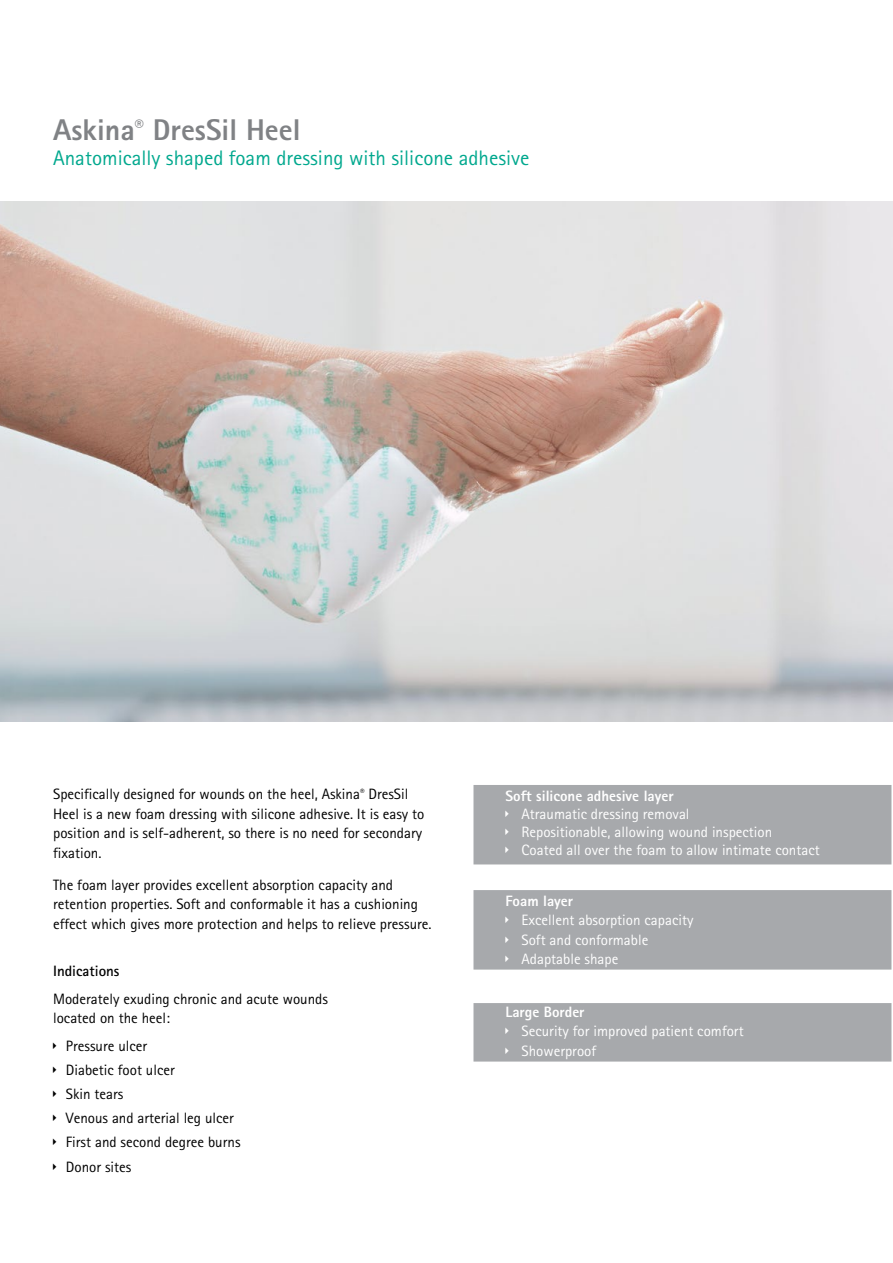
<style>
.page{position:relative;width:893px;height:1263px;background:#fff}
.page>*{position:absolute;margin:0;border:0;box-sizing:border-box;transform-origin:0 0}
.t1{font:800 30px "Rotis Sans Serif Pro";color:#808285}
.t2{font:21px "Rotis Sans Serif Pro";color:#00a88e}
.t3{font:15px/19.5px "Rotis Sans Serif Pro";color:#000}
.t4{font:15px/19.5px "Rotis Sans Serif Pro";color:#fff}
.t5{font:800 15px "Rotis Sans Serif Pro";color:#fff}
.t6{font:700 15px "Rotis Sans Serif Pro";color:#000}
</style>
<div class="page">
<img style="left:0;top:202px;width:893px;height:520px">
<div style="left:473px;top:785px;width:418px;height:79px;background:#a7a9ac"></div>
<div style="left:473px;top:890px;width:418px;height:79px;background:#a7a9ac"></div>
<div style="left:473px;top:1003px;width:418px;height:58px;background:#a7a9ac"></div>
<h1 class="t1" style="left:53px;top:111px;width:249px">Askina<sup>®</sup> DresSil Heel</h1>
<h2 class="t2" style="left:53px;top:145px;width:478px">Anatomically shaped foam dressing with silicone adhesive</h2>
<p class="t3" style="left:53px;top:784px;width:373px">Specifically designed for wounds on the heel, Askina<sup>®</sup> DresSil Heel is a new foam dressing with silicone adhesive. It is easy to position and is self-adherent, so there is no need for secondary fixation.</p>
<p class="t3" style="left:53px;top:875px;width:380px">The foam layer provides excellent absorption capacity and retention properties. Soft and conformable it has a cushioning effect which gives more protection and helps to relieve pressure.</p>
<p class="t6" style="left:53px;top:961px;width:68px">Indications</p>
<p class="t3" style="left:53px;top:989px;width:276px">Moderately exuding chronic and acute wounds located on the heel:</p>
<p class="t3" style="left:66px;top:1035px;width:176px;line-height:23.7px">Pressure ulcer<br>Diabetic foot ulcer<br>Skin tears<br>Venous and arterial leg ulcer<br>First and second degree burns</p>
<p class="t3" style="left:66px;top:1158px;width:67px">Donor sites</p>
<p class="t5" style="left:505px;top:786px;width:170px">Soft silicone adhesive layer</p>
<p class="t4" style="left:521px;top:805px;width:300px;line-height:18px">Atraumatic dressing removal<br>Repositionable, allowing wound inspection<br>Coated all over the foam to allow intimate contact</p>
<p class="t5" style="left:505px;top:891px;width:69px">Foam layer</p>
<p class="t4" style="left:521px;top:911px;width:173px">Excellent absorption capacity<br>Soft and conformable<br>Adaptable shape</p>
<p class="t5" style="left:505px;top:1002px;width:81px">Large Border</p>
<p class="t4" style="left:521px;top:1022px;width:224px">Security for improved patient comfort<br>Showerproof</p>
</div>
